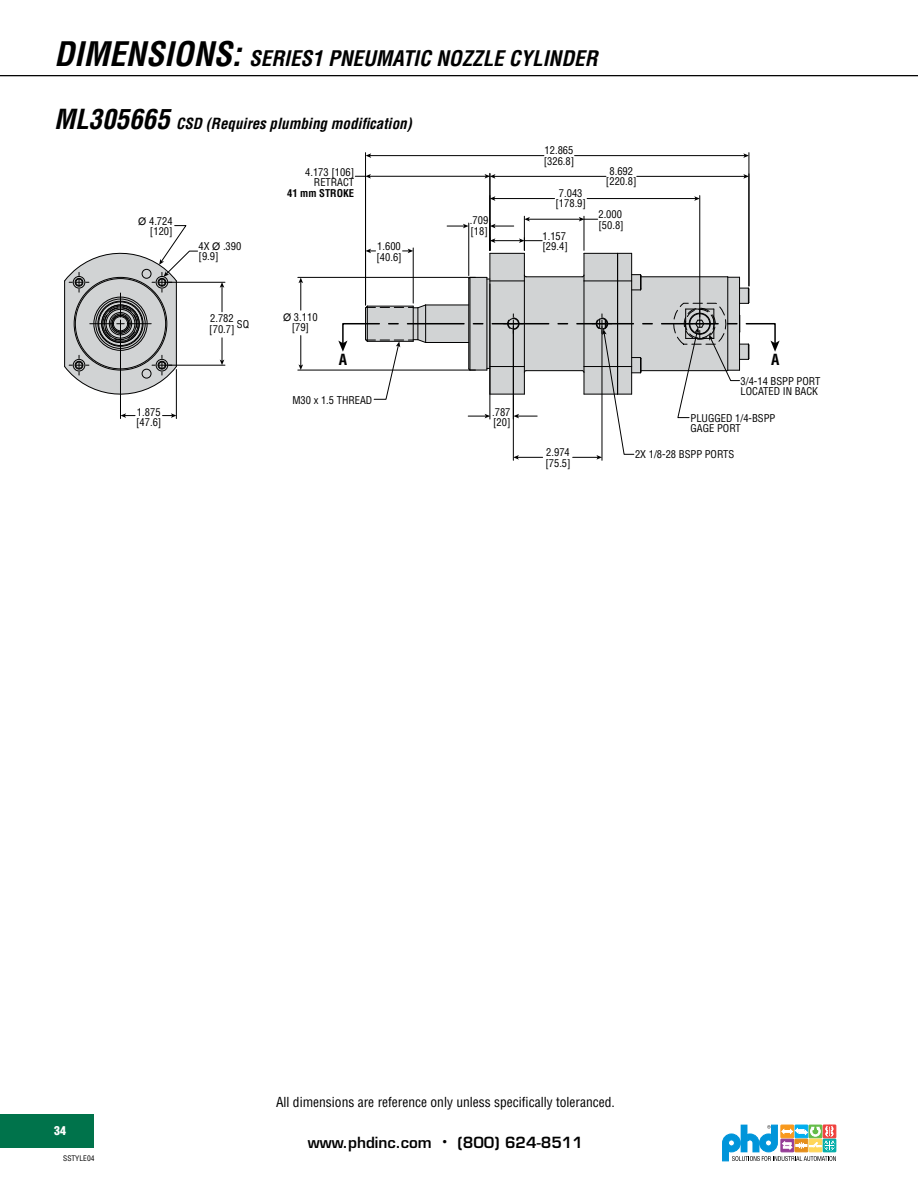
<style>
.page{position:relative;width:918px;height:1188px;background:#fff}
.page>*{position:absolute;margin:0;border:0;box-sizing:border-box;transform-origin:0 0}
.t1{font:italic 700 condensed 21px "Helvetica";color:#000}
.t2{font:italic 700 condensed 15px "Helvetica";color:#000}
.t3{font:600 15px "Eurostile";color:#000}
.t4{font:700 condensed 15px "Helvetica";color:#000}
.t5{font:condensed 13.5px "Helvetica";color:#000}
.t6{font:900 condensed 12px "Helvetica";color:#fff}
.t7{font:condensed 10.5px/10.5px "Helvetica";color:#000}
.t8{font:700 condensed 10.5px "Helvetica";color:#000}
.t9{font:condensed 7.5px "Helvetica";color:#000}
.s1{font-size:33px}
.s2{font-size:27px}
.s3{font-family:"Arial";font-stretch:normal}
.s4{font-size:9px}
</style>
<div class="page">
<hr style="left:0;top:75px;width:918px;height:1px;background:#000">
<div style="left:0;top:1114px;width:94px;height:34px;background:#00734b"></div>
<svg style="left:722px;top:1125px;width:114px;height:36px"></svg>
<svg style="left:366px;top:253px;width:383px;height:141px;fill:#d1d3d4"></svg>
<svg style="left:504px;top:314px;width:19px;height:20px"></svg>
<hr style="left:749px;top:153px;width:1px;height:133px;background:#000">
<hr style="left:365px;top:153px;width:1px;height:152px;background:#000">
<hr style="left:575px;top:155px;width:170px;height:1px;background:#000">
<svg style="left:743px;top:153px;width:6px;height:5px"></svg>
<hr style="left:370px;top:155px;width:174px;height:1px;background:#000">
<svg style="left:366px;top:153px;width:5px;height:5px"></svg>
<hr style="left:413px;top:248px;width:1px;height:55px;background:#000">
<svg style="left:366px;top:249px;width:10px;height:4px"></svg>
<svg style="left:403px;top:249px;width:10px;height:4px"></svg>
<hr style="left:298px;top:370px;width:177px;height:1px;background:#000">
<hr style="left:298px;top:277px;width:177px;height:1px;background:#000">
<hr style="left:301px;top:336px;width:1px;height:30px;background:#000">
<svg style="left:299px;top:364px;width:4px;height:6px"></svg>
<svg style="left:299px;top:278px;width:4px;height:32px"></svg>
<hr style="left:165px;top:282px;width:60px;height:1px;background:#000">
<hr style="left:165px;top:365px;width:60px;height:1px;background:#000">
<svg style="left:220px;top:282px;width:4px;height:30px"></svg>
<svg style="left:220px;top:338px;width:4px;height:27px"></svg>
<hr style="left:490px;top:284px;width:1px;height:135px;background:#000">
<svg style="left:514px;top:414px;width:23px;height:4px"></svg>
<svg style="left:468px;top:414px;width:22px;height:4px"></svg>
<hr style="left:513px;top:327px;width:1px;height:133px;background:#000">
<svg style="left:513px;top:455px;width:30px;height:5px"></svg>
<hr style="left:700px;top:196px;width:1px;height:125px;background:#000">
<hr style="left:494px;top:198px;width:61px;height:1px;background:#000">
<svg style="left:491px;top:196px;width:4px;height:5px"></svg>
<hr style="left:587px;top:198px;width:109px;height:1px;background:#000">
<svg style="left:694px;top:196px;width:6px;height:5px"></svg>
<hr style="left:490px;top:173px;width:1px;height:77px;background:#000">
<hr style="left:369px;top:176px;width:117px;height:1px;background:#000">
<svg style="left:355px;top:174px;width:16px;height:5px"></svg>
<hr style="left:494px;top:176px;width:112px;height:1px;background:#000">
<svg style="left:485px;top:174px;width:10px;height:5px"></svg>
<hr style="left:637px;top:176px;width:108px;height:1px;background:#000">
<svg style="left:743px;top:174px;width:6px;height:5px"></svg>
<hr style="left:120px;top:327px;width:1px;height:92px;background:#000">
<hr style="left:176px;top:370px;width:1px;height:49px;background:#000">
<svg style="left:121px;top:413px;width:14px;height:5px"></svg>
<svg style="left:163px;top:413px;width:13px;height:5px"></svg>
<hr style="left:524px;top:216px;width:1px;height:34px;background:#000">
<hr style="left:584px;top:216px;width:1px;height:34px;background:#000">
<hr style="left:528px;top:219px;width:52px;height:1px;background:#000">
<svg style="left:579px;top:217px;width:19px;height:4px"></svg>
<hr style="left:490px;top:281px;width:1px;height:86px;background:#000">
<hr style="left:490px;top:281px;width:34px;height:1px;background:#000">
<hr style="left:470px;top:277px;width:1px;height:93px;background:#000">
<hr style="left:487px;top:277px;width:1px;height:93px;background:#000">
<hr style="left:584px;top:281px;width:34px;height:1px;background:#000">
<hr style="left:490px;top:366px;width:34px;height:1px;background:#000">
<hr style="left:524px;top:281px;width:1px;height:86px;background:#000">
<hr style="left:584px;top:281px;width:1px;height:86px;background:#000">
<hr style="left:468px;top:279px;width:1px;height:90px;background:#000">
<div style="left:508px;top:318px;width:11px;height:11px;border:1px solid #000;border-radius:50%"></div>
<hr style="left:490px;top:394px;width:34px;height:1px;background:#000">
<hr style="left:526px;top:370px;width:56px;height:1px;background:#000">
<hr style="left:526px;top:276px;width:56px;height:1px;background:#000">
<svg style="left:581px;top:253px;width:4px;height:28px"></svg>
<svg style="left:524px;top:367px;width:3px;height:27px"></svg>
<hr style="left:584px;top:253px;width:34px;height:1px;background:#000">
<svg style="left:468px;top:367px;width:23px;height:27px"></svg>
<svg style="left:447px;top:217px;width:95px;height:64px"></svg>
<hr style="left:490px;top:253px;width:34px;height:1px;background:#000">
<div style="left:507px;top:318px;width:12px;height:12px;border:1px dashed #000;border-radius:50%"></div>
<hr style="left:631px;top:281px;width:1px;height:86px;background:#000">
<hr style="left:617px;top:281px;width:1px;height:86px;background:#000">
<hr style="left:641px;top:370px;width:87px;height:1px;background:#000">
<hr style="left:641px;top:276px;width:87px;height:1px;background:#000">
<svg style="left:617px;top:253px;width:25px;height:38px"></svg>
<hr style="left:425px;top:305px;width:1px;height:37px;background:#000">
<hr style="left:418px;top:308px;width:1px;height:32px;background:#000">
<hr style="left:367px;top:306px;width:1px;height:35px;background:#000">
<hr style="left:365px;top:308px;width:1px;height:32px;background:#000">
<hr style="left:413px;top:306px;width:1px;height:35px;background:#000">
<hr style="left:426px;top:305px;width:43px;height:1px;background:#000">
<svg style="left:365px;top:304px;width:62px;height:5px"></svg>
<svg style="left:364px;top:338px;width:63px;height:62px"></svg>
<svg style="left:670px;top:277px;width:80px;height:141px"></svg>
<svg style="left:573px;top:314px;width:69px;height:146px"></svg>
<svg style="left:64px;top:225px;width:134px;height:178px"></svg>
<div style="left:156px;top:359px;width:12px;height:12px;border:1px solid #000;border-radius:50%"></div>
<div style="left:156px;top:276px;width:12px;height:12px;border:1px solid #000;border-radius:50%"></div>
<div style="left:73px;top:276px;width:12px;height:12px;border:1px solid #000;border-radius:50%"></div>
<div style="left:73px;top:359px;width:12px;height:12px;border:1px solid #000;border-radius:50%"></div>
<div style="left:93px;top:297px;width:54px;height:54px;border:1px solid #000;border-radius:50%"></div>
<hr style="left:176px;top:281px;width:1px;height:86px;background:#000">
<div style="left:75px;top:278px;width:8px;height:9px;border:1px solid #000;border-radius:50%"></div>
<div style="left:158px;top:278px;width:8px;height:9px;border:1px solid #000;border-radius:50%"></div>
<div style="left:158px;top:361px;width:8px;height:8px;border:1px solid #000;border-radius:50%"></div>
<div style="left:75px;top:361px;width:8px;height:8px;border:1px solid #000;border-radius:50%"></div>
<div style="left:75px;top:362px;width:8px;height:7px;border:1px solid #000;border-radius:50%"></div>
<div style="left:75px;top:279px;width:8px;height:7px;border:1px solid #000;border-radius:50%"></div>
<div style="left:158px;top:279px;width:8px;height:7px;border:1px solid #000;border-radius:50%"></div>
<div style="left:158px;top:362px;width:8px;height:7px;border:1px solid #000;border-radius:50%"></div>
<div style="left:109px;top:312px;width:23px;height:23px;border:1px solid #000;border-radius:50%"></div>
<div style="left:106px;top:309px;width:29px;height:29px;border:1px solid #000;border-radius:50%"></div>
<div style="left:104px;top:308px;width:33px;height:32px;border:1px solid #000;border-radius:50%"></div>
<div style="left:103px;top:306px;width:35px;height:36px;border:1px solid #000;border-radius:50%"></div>
<div style="left:104px;top:307px;width:33px;height:33px;border:1px dashed #000;border-radius:50%"></div>
<div style="left:113px;top:316px;width:15px;height:15px;border:1px solid #000;border-radius:50%"></div>
<div style="left:112px;top:315px;width:17px;height:17px;border:1px solid #000;border-radius:50%"></div>
<div style="left:112px;top:315px;width:17px;height:18px;border:1px solid #000;border-radius:50%"></div>
<div style="left:110px;top:314px;width:21px;height:20px;border:1px solid #000;border-radius:50%"></div>
<div style="left:98px;top:302px;width:45px;height:44px;border:1px solid #000;border-radius:50%"></div>
<div style="left:101px;top:305px;width:39px;height:38px;border:1px solid #000;border-radius:50%"></div>
<div style="left:98px;top:301px;width:45px;height:46px;border:1px solid #000;border-radius:50%"></div>
<div style="left:342px;top:323px;width:434px;height:22px;border:2px dashed #000"></div>
<svg style="left:770px;top:341px;width:10px;height:11px"></svg>
<svg style="left:338px;top:341px;width:9px;height:11px"></svg>
<h1 class="t1" style="left:54px;top:46px;width:545px"><span class="s1">DIMENSIONS:</span> SERIES1 PNEUMATIC NOZZLE CYLINDER</h1>
<h2 class="t2" style="left:54px;top:114px;width:359px"><span class="s2">ML305665</span> CSD (Requires plumbing modification)</h2>
<p class="t7" style="left:138px;top:215px;width:36px;text-align:right"><span class="s3">Ø</span> 4.724 [120]</p>
<p class="t7" style="left:199px;top:240px;width:44px">4X <span class="s3">Ø</span> .390 [9.9]</p>
<p class="t7" style="left:209px;top:313px;width:27px">2.782 [70.7]</p>
<p class="t7" style="left:237px;top:318px;width:14px">SQ</p>
<p class="t7" style="left:136px;top:406px;width:27px">1.875 [47.6]</p>
<p class="t7" style="left:305px;top:166px;width:50px;text-align:right">4.173 [106]<br>RETRACT</p>
<p class="t8" style="left:287px;top:187px;width:69px">41 mm STROKE</p>
<p class="t7" style="left:283px;top:312px;width:36px;text-align:center"><span class="s3">Ø</span> 3.110 [79]</p>
<h2 class="t4" style="left:339px;top:350px;width:10px">A</h2>
<p class="t7" style="left:376px;top:241px;width:27px">1.600 [40.6]</p>
<p class="t7" style="left:292px;top:394px;width:81px">M30 x 1.5 THREAD</p>
<p class="t7" style="left:470px;top:215px;width:20px">.709 [18]</p>
<p class="t7" style="left:544px;top:145px;width:32px">12.865 [326.8]</p>
<p class="t7" style="left:555px;top:188px;width:32px;text-align:center">7.043 [178.9]</p>
<p class="t7" style="left:542px;top:230px;width:27px">1.157 [29.4]</p>
<p class="t7" style="left:606px;top:166px;width:32px;text-align:center">8.692 [220.8]</p>
<p class="t7" style="left:598px;top:209px;width:27px">2.000 [50.8]</p>
<p class="t7" style="left:492px;top:407px;width:20px">.787 [20]</p>
<h2 class="t4" style="left:771px;top:351px;width:10px">A</h2>
<p class="t7" style="left:741px;top:375px;width:81px">3/4-14 BSPP PORT<br>LOCATED IN BACK</p>
<p class="t7" style="left:691px;top:413px;width:86px">PLUGGED 1/4-BSPP<br>GAGE PORT</p>
<p class="t7" style="left:545px;top:447px;width:27px">2.974 [75.5]</p>
<p class="t7" style="left:635px;top:448px;width:101px">2X 1/8-28 BSPP PORTS</p>
<p class="t6" style="left:54px;top:1124px;width:13px">34</p>
<p class="t9" style="left:63px;top:1154px;width:33px">SSTYLE04</p>
<p class="t5" style="left:276px;top:1094px;width:340px">All dimensions are reference only unless specifically toleranced.</p>
<h2 class="t3" style="left:308px;top:1133px;width:277px">www.phdinc.com <span class="s4">•</span> (800) 624-8511</h2>
</div>
